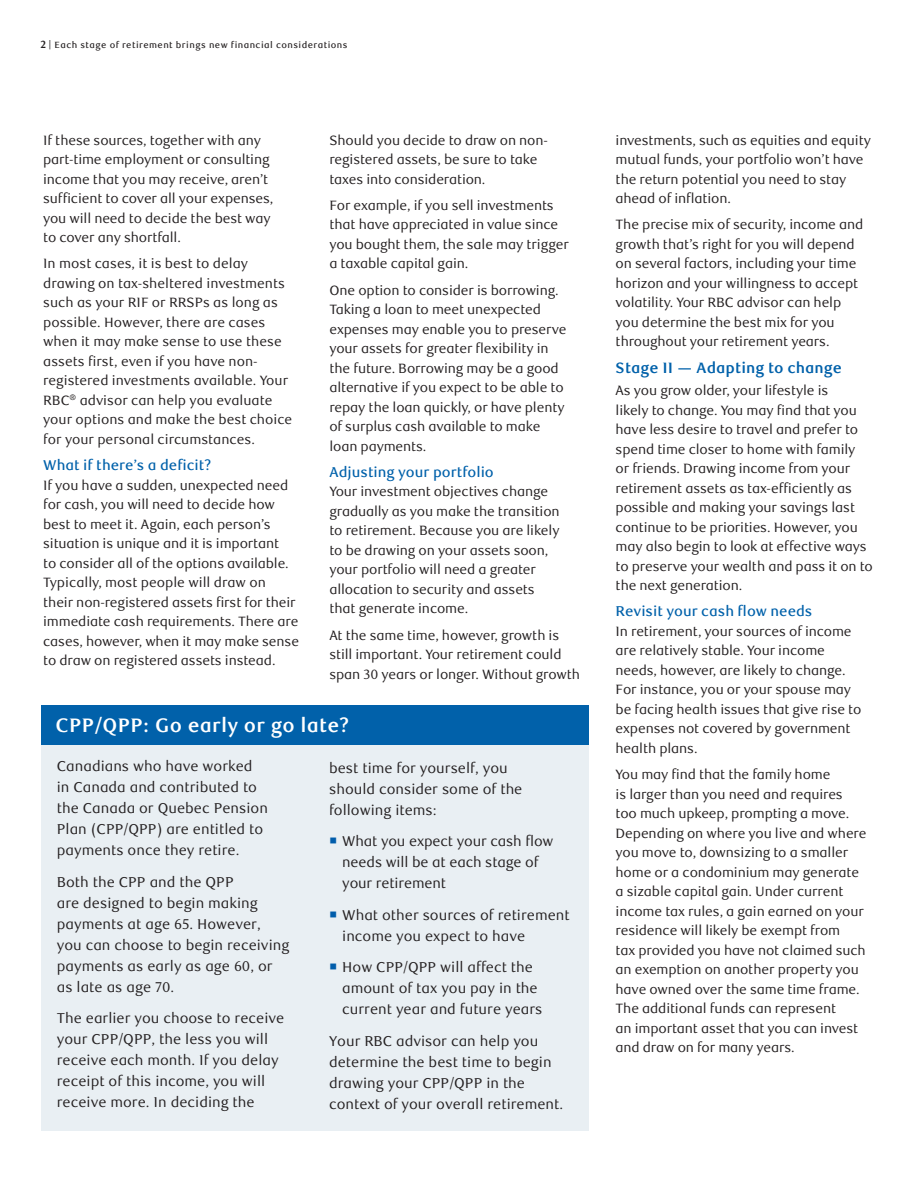
<style>
.page{position:relative;width:918px;height:1188px;background:#fff}
.page>*{position:absolute;margin:0;border:0;box-sizing:border-box;transform-origin:0 0}
.t1{font:700 19.5px "RBC Text";letter-spacing:.01em;color:#fff}
.subhead_1_new_VI{font:700 15px "RBC Text";color:#0161aa}
.t2{font:14.25px/21px "RBC Text";color:#231f20}
.subhead_2_new_VI{font:500 14.25px "RBC Text";color:#0161aa}
.body_copy_new_VI{font:13.5px/19.5px "RBC Text";letter-spacing:-.01em;color:#231f20}
.t3{font:500 9px "RBC Text";letter-spacing:.05em;color:#231f20}
.s1{font-weight:700;font-size:10.5px}
.s2{color:#015dab}
</style>
<div class="page">
<div style="left:41px;top:705px;width:548px;height:426px;background:#e9eff3"></div>
<div style="left:41px;top:705px;width:548px;height:40px;background:#0161aa"></div>
<p class="t3" style="left:40px;top:40px;width:309px"><span class="s1">2</span> | Each stage of retirement brings new financial considerations</p>
<p class="body_copy_new_VI" style="left:43px;top:131px;width:232px">If these sources, together with any part-time employment or consulting income that you may receive, aren’t sufficient to cover all your expenses, you will need to decide the best way to cover any shortfall.</p>
<p class="body_copy_new_VI" style="left:43px;top:254px;width:251px">In most cases, it is best to delay drawing on tax-sheltered investments such as your RIF or RRSPs as long as possible. However, there are cases when it may make sense to use these assets first, even if you have non&shy;registered investments available. Your RBC<sup>®</sup> advisor can help you evaluate your options and make the best choice for your personal circumstances.</p>
<p class="subhead_2_new_VI" style="left:43px;top:457px;width:170px">What if there’s a deficit?</p>
<p class="body_copy_new_VI" style="left:43px;top:476px;width:257px">If you have a sudden, unexpected need for cash, you will need to decide how best to meet it. Again, each person’s situation is unique and it is important<br>to consider all of the options available.<br>Typically, most people will draw on their non-registered assets first for their immediate cash requirements. There are cases, however, when it may make sense to draw on registered assets instead.</p>
<p class="body_copy_new_VI" style="left:329px;top:131px;width:220px">Should you decide to draw on non&shy;registered assets, be sure to take taxes into consideration.</p>
<p class="body_copy_new_VI" style="left:329px;top:196px;width:241px">For example, if you sell investments that have appreciated in value since you bought them, the sale may trigger a taxable capital gain.</p>
<p class="body_copy_new_VI" style="left:329px;top:281px;width:239px">One option to consider is borrowing.<br>Taking a loan to meet unexpected expenses may enable you to preserve your assets for greater flexibility in the future. Borrowing may be a good alternative if you expect to be able to repay the loan quickly, or have plenty of surplus cash available to make loan payments.</p>
<p class="subhead_2_new_VI" style="left:329px;top:464px;width:166px">Adjusting your portfolio</p>
<p class="body_copy_new_VI" style="left:329px;top:482px;width:232px">Your investment objectives change gradually as you make the transition to retirement. Because you are likely to be drawing on your assets soon, your portfolio will need a greater allocation to security and assets that generate income.</p>
<p class="body_copy_new_VI" style="left:329px;top:626px;width:252px">At the same time, however, growth is still important. Your retirement could span 30 years or longer. Without growth</p>
<p class="t1" style="left:56px;top:714px;width:295px">CPP/QPP: Go early or go late?</p>
<p class="t2" style="left:57px;top:756px;width:213px">Canadians who have worked in Canada and contributed to the Canada or Quebec Pension<br>Plan (CPP/QPP) are entitled to payments once they retire.</p>
<p class="t2" style="left:57px;top:872px;width:234px">Both the CPP and the QPP<br>are designed to begin making payments at age 65. However,<br>you can choose to begin receiving payments as early as age 60, or as late as age 70.</p>
<p class="t2" style="left:57px;top:1008px;width:229px">The earlier you choose to receive your CPP/QPP, the less you will receive each month. If you delay receipt of this income, you will receive more. In deciding the</p>
<p class="t2" style="left:329px;top:758px;width:195px">best time for yourself, you should consider some of the following items:</p>
<p class="t2" style="left:342px;top:831px;width:213px;text-indent:-13px"><span class="s2">○</span> What you expect your cash flow needs will be at each stage of your retirement</p>
<p class="t2" style="left:342px;top:905px;width:229px;text-indent:-13px"><span class="s2">○</span> What other sources of retirement income you expect to have</p>
<p class="t2" style="left:342px;top:957px;width:202px;text-indent:-13px"><span class="s2">○</span> How CPP/QPP will affect the amount of tax you pay in the current year and future years</p>
<p class="t2" style="left:329px;top:1031px;width:236px">Your RBC advisor can help you determine the best time to begin drawing your CPP/QPP in the context of your overall retirement.</p>
<p class="body_copy_new_VI" style="left:616px;top:131px;width:257px">investments, such as equities and equity mutual funds, your portfolio won’t have the return potential you need to stay ahead of inflation.</p>
<p class="body_copy_new_VI" style="left:616px;top:215px;width:249px">The precise mix of security, income and growth that’s right for you will depend on several factors, including your time horizon and your willingness to accept volatility. Your RBC advisor can help you determine the best mix for you throughout your retirement years.</p>
<p class="subhead_1_new_VI" style="left:616px;top:359px;width:228px">Stage II — Adapting to change</p>
<p class="body_copy_new_VI" style="left:616px;top:381px;width:259px">As you grow older, your lifestyle is<br>likely to change. You may find that you have less desire to travel and prefer to spend time closer to home with family<br>or friends. Drawing income from your retirement assets as tax-efficiently as possible and making your savings last continue to be priorities. However, you may also begin to look at effective ways to preserve your wealth and pass it on to the next generation.</p>
<p class="subhead_2_new_VI" style="left:616px;top:603px;width:198px">Revisit your cash flow needs</p>
<p class="body_copy_new_VI" style="left:616px;top:622px;width:247px">In retirement, your sources of income are relatively stable. Your income needs, however, are likely to change.<br>For instance, you or your spouse may be facing health issues that give rise to expenses not covered by government health plans.</p>
<p class="body_copy_new_VI" style="left:616px;top:765px;width:252px">You may find that the family home<br>is larger than you need and requires too much upkeep, prompting a move.<br>Depending on where you live and where you move to, downsizing to a smaller home or a condominium may generate a sizable capital gain. Under current income tax rules, a gain earned on your residence will likely be exempt from<br>tax provided you have not claimed such an exemption on another property you have owned over the same time frame.<br>The additional funds can represent<br>an important asset that you can invest and draw on for many years.</p>
</div>
